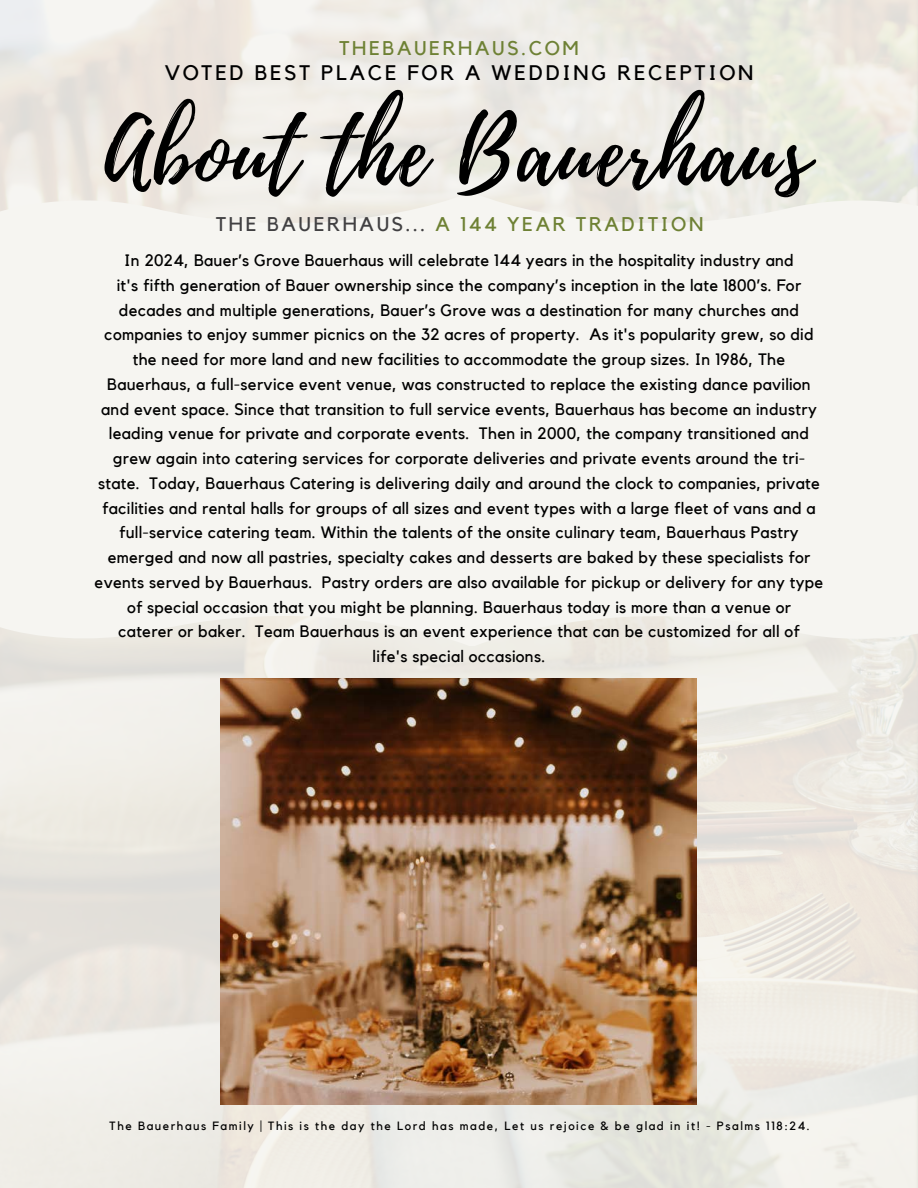
<style>
.page{position:relative;width:918px;height:1188px;background:#fff}
.page>*{position:absolute;margin:0;border:0;box-sizing:border-box;transform-origin:0 0}
.t1{font:90px "Playlist Script";letter-spacing:.025em;color:#000}
.t2{font:21px "Kollektif";letter-spacing:.13em;color:#000}
.t3{font:19.8px "Kollektif";letter-spacing:.13em;color:#6e8134}
.t4{font:16.5px/24.8px "Kollektif";letter-spacing:.02em;color:#000;text-align:center}
.t5{font:12px "Kollektif";letter-spacing:.13em;color:#000}
.s1{color:#414042}
</style>
<div class="page">
<img style="left:0;top:0;width:918px;height:1188px">
<div style="left:0;top:192px;width:918px;height:454px;background:#f6f5f1"></div>
<img style="left:221px;top:679px;width:476px;height:425px">
<p class="t3" style="left:339px;top:39px;width:241px">THEBAUERHAUS.COM</p>
<p class="t2" style="left:165px;top:63px;width:590px">VOTED BEST PLACE FOR A WEDDING RECEPTION</p>
<h2 class="t1" style="left:105px;top:90px;width:707px">About the Bauerhaus</h2>
<p class="t3" style="left:216px;top:215px;width:489px"><span class="s1">THE BAUERHAUS...</span> A 144 YEAR TRADITION</p>
<h2 class="t4" style="left:95px;top:249px;width:730px">In 2024, Bauer’s Grove Bauerhaus will celebrate 144 years in the hospitality industry and<br>it's fifth generation of Bauer ownership since the company’s inception in the late 1800’s. For decades and multiple generations, Bauer’s Grove was a destination for many churches and companies to enjoy summer picnics on the 32 acres of property. As it's popularity grew, so did the need for more land and new facilities to accommodate the group sizes. In 1986, The Bauerhaus, a full-service event venue, was constructed to replace the existing dance pavilion and event space. Since that transition to full service events, Bauerhaus has become an industry leading venue for private and corporate events. Then in 2000, the company transitioned and grew again into catering services for corporate deliveries and private events around the tri&shy;state. Today, Bauerhaus Catering is delivering daily and around the clock to companies, private facilities and rental halls for groups of all sizes and event types with a large fleet of vans and a full-service catering team. Within the talents of the onsite culinary team, Bauerhaus Pastry emerged and now all pastries, specialty cakes and desserts are baked by these specialists for events served by Bauerhaus. Pastry orders are also available for pickup or delivery for any type of special occasion that you might be planning. Bauerhaus today is more than a venue or<br>caterer or baker. Team Bauerhaus is an event experience that can be customized for all of<br>life's special occasions.</h2>
<h3 class="t5" style="left:110px;top:1120px;width:702px">The Bauerhaus Family | This is the day the Lord has made, Let us rejoice &amp; be glad in it! - Psalms 118:24.</h3>
</div>
